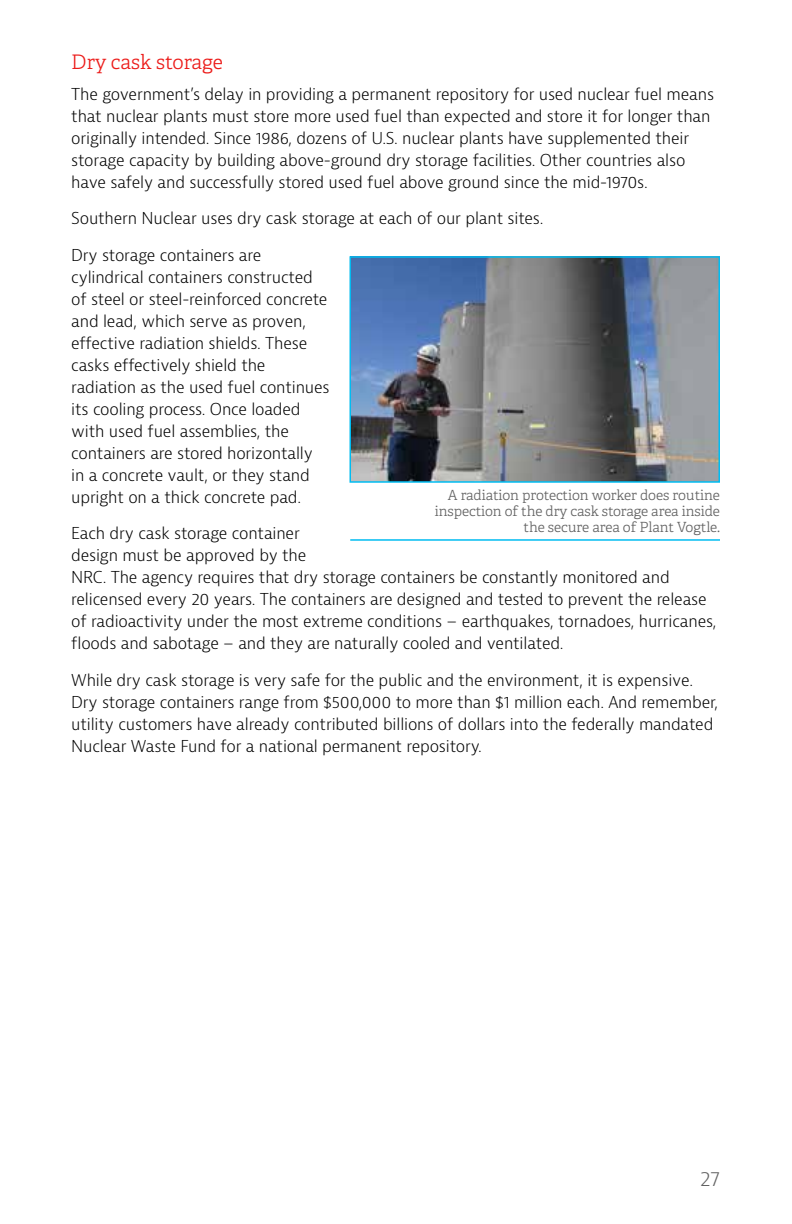
<style>
.page{position:relative;width:792px;height:1224px;background:#fff}
.page>*{position:absolute;margin:0;border:0;box-sizing:border-box;transform-origin:0 0}
.t1{font:300 20px "Adelle";color:#ec1c1a}
.t2{font:300 20px "Bernina Sans";color:#626262}
.t3{font:300 16px/22px "Bernina Sans";letter-spacing:-.01em;color:#000}
.t4{font:300 14px/16px "Adelle";letter-spacing:-.005em;color:#626262;text-align:right}
</style>
<div class="page">
<img style="left:353px;top:259px;width:364px;height:221px">
<div style="left:350px;top:256px;width:370px;height:227px;border:2px solid #00bcf1"></div>
<hr style="left:350px;top:539px;width:370px;height:2px;background:#00bcf1">
<p class="t1" style="left:71px;top:50px;width:153px">Dry cask storage</p>
<p class="t3" style="left:71px;top:84px;width:644px">The government’s delay in providing a permanent repository for used nuclear fuel means that nuclear plants must store more used fuel than expected and store it for longer than originally intended. Since 1986, dozens of U.S. nuclear plants have supplemented their storage capacity by building above-ground dry storage facilities. Other countries also have safely and successfully stored used fuel above ground since the mid-1970s.</p>
<p class="t3" style="left:71px;top:208px;width:474px">Southern Nuclear uses dry cask storage at each of our plant sites.</p>
<p class="t3" style="left:71px;top:244px;width:260px">Dry storage containers are cylindrical containers constructed of steel or steel-reinforced concrete and lead, which serve as proven, effective radiation shields. These casks effectively shield the radiation as the used fuel continues its cooling process. Once loaded with used fuel assemblies, the containers are stored horizontally in a concrete vault, or they stand upright on a thick concrete pad.</p>
<p class="t3" style="left:71px;top:523px;width:647px">Each dry cask storage container<br>design must be approved by the<br>NRC. The agency requires that dry storage containers be constantly monitored and relicensed every 20 years. The containers are designed and tested to prevent the release of radioactivity under the most extreme conditions – earthquakes, tornadoes, hurricanes, floods and sabotage – and they are naturally cooled and ventilated.</p>
<p class="t3" style="left:71px;top:669px;width:648px">While dry cask storage is very safe for the public and the environment, it is expensive.<br>Dry storage containers range from $500,000 to more than $1 million each. And remember, utility customers have already contributed billions of dollars into the federally mandated Nuclear Waste Fund for a national permanent repository.</p>
<p class="t4" style="left:435px;top:488px;width:287px">A radiation protection worker does routine inspection of the dry cask storage area inside the secure area of Plant Vogtle.</p>
<p class="t2" style="left:700px;top:1166px;width:21px">27</p>
</div>
